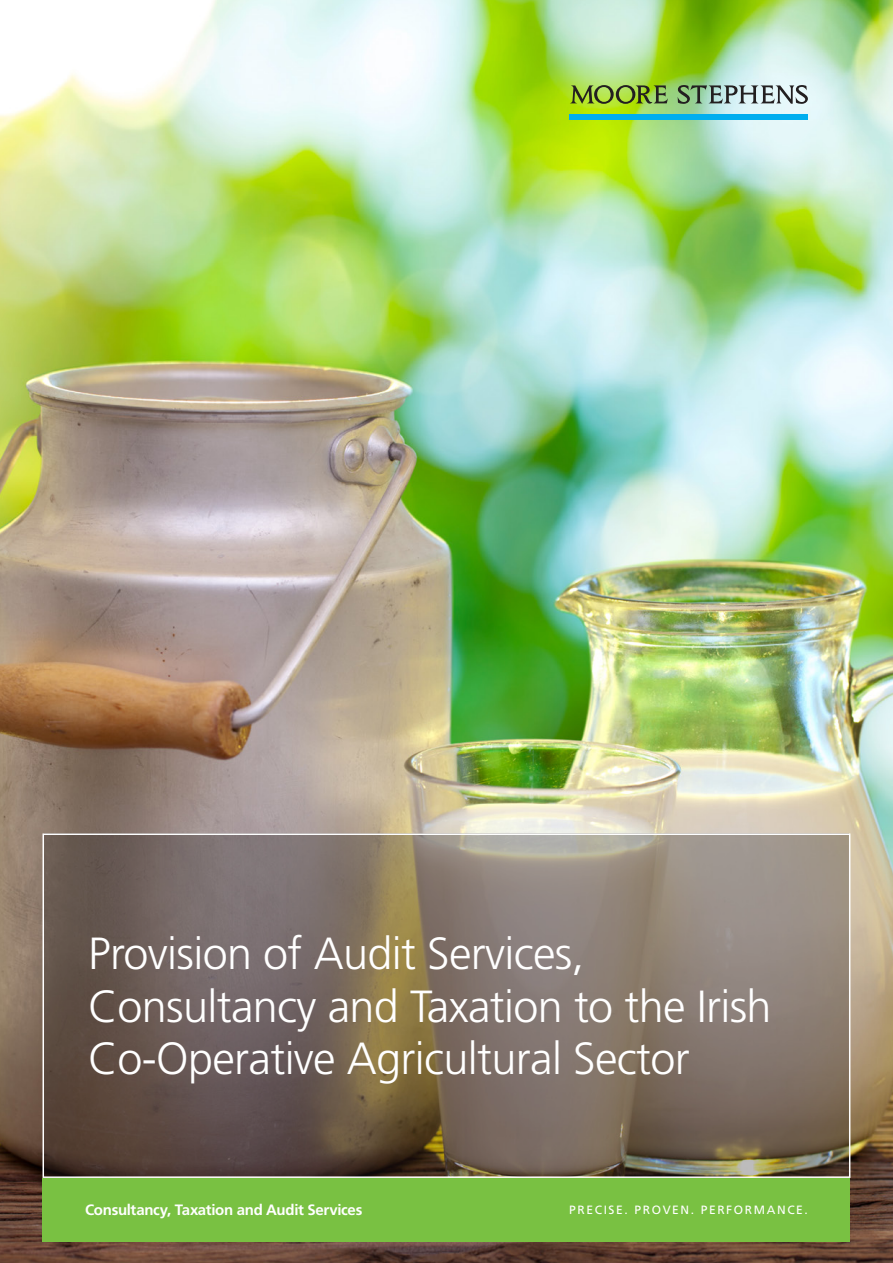
<style>
.page{position:relative;width:893px;height:1263px;background:#fff}
.page>*{position:absolute;margin:0;border:0;box-sizing:border-box;transform-origin:0 0}
.Brochure_title{font:300 45px/52.5px "Frutiger LT Std";letter-spacing:-.015em;color:#fff}
.Location{font:700 15px "Frutiger LT Std";letter-spacing:-.02em;color:#fff}
.Strapline{font:12px "Frutiger LT Std";letter-spacing:.135em;color:#fff}
</style>
<div class="page">
<img style="left:0;top:0;width:893px;height:1263px">
<svg style="left:46px;top:836px;width:801px;height:339px"></svg>
<div style="left:43px;top:833px;width:807px;height:345px;border:2px solid #fff"></div>
<svg style="left:570px;top:85px;width:98px;height:19px"></svg>
<svg style="left:678px;top:85px;width:130px;height:19px"></svg>
<div style="left:570px;top:114px;width:238px;height:5px;background:#00aeef"></div>
<div style="left:43px;top:1178px;width:807px;height:64px;background:#79c142"></div>
<p class="Brochure_title" style="left:88px;top:928px;width:685px">Provision of Audit Services,<br>Consultancy and Taxation to the Irish<br>Co-Operative Agricultural Sector</p>
<p class="Location" style="left:85px;top:1201px;width:279px">Consultancy, Taxation and Audit Services</p>
<p class="Strapline" style="left:569px;top:1203px;width:240px">PRECISE. PROVEN. PERFORMANCE.</p>
</div>
